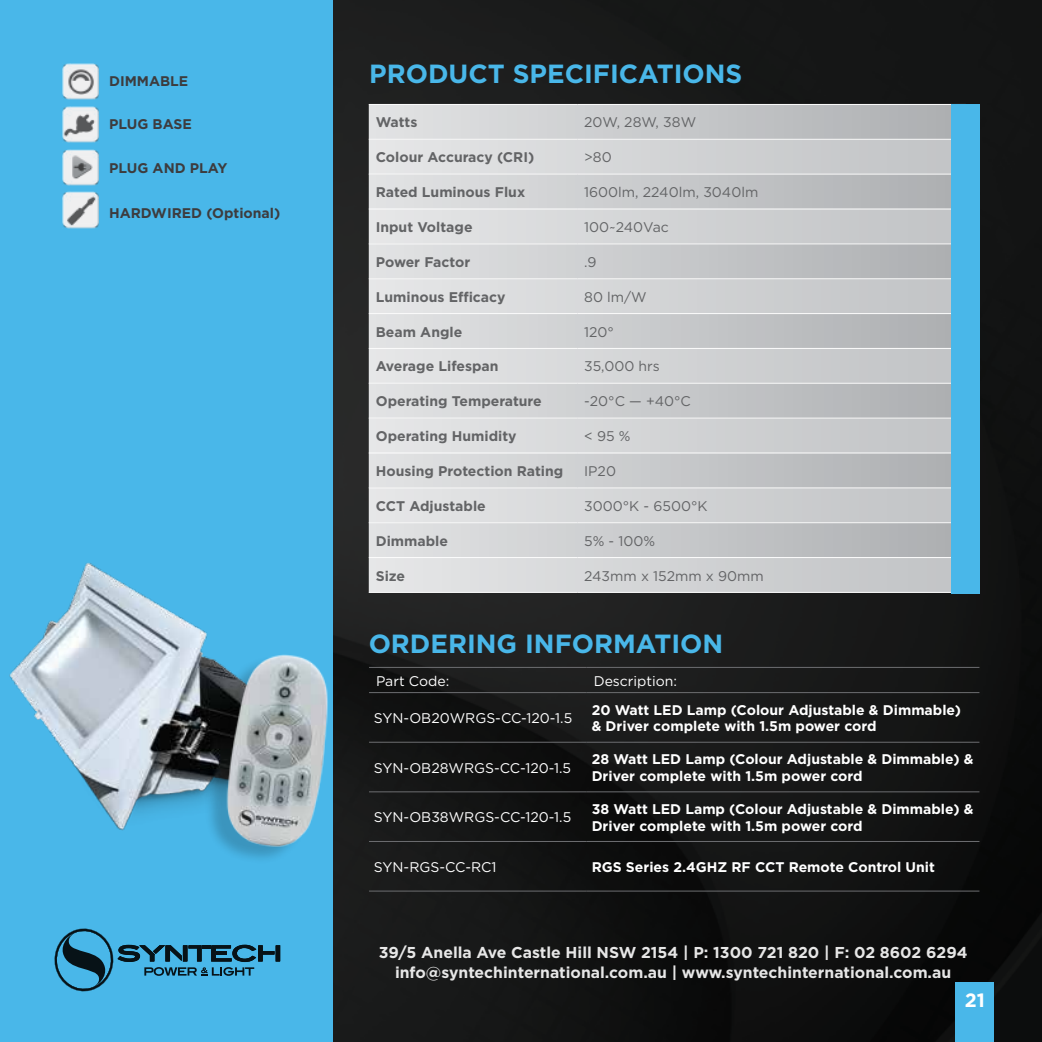
<style>
.page{position:relative;width:1042px;height:1042px;background:#fff}
.page>*{position:absolute;margin:0;border:0;box-sizing:border-box;transform-origin:0 0}
.t1{font:700 26.25px "Gotham";color:#49b7e9}
.t2{font:700 19.25px "Gotham";color:#fff}
.t3{font:700 15.75px/19.2px "Gotham";color:#fff;text-align:center}
.t4{font:700 14px/16.8px "Gotham";color:#fff}
.t5{font:700 14px "Gotham";color:#636466}
.t6{font:14px "Gotham";color:#636466}
.t7{font:14px "Gotham";color:#fff}
.t8{font:700 14px "Gotham";color:#3d3c3e}
</style>
<div class="page">
<img style="left:332px;top:0;width:710px;height:1042px">
<div style="left:955px;top:982px;width:39px;height:60px;background:#49b7e9"></div>
<div style="left:0;top:0;width:332px;height:1042px;background:#49b7e9"></div>
<img style="left:9px;top:562px;width:198px;height:269px">
<svg style="left:369px;top:105px;width:583px;height:34px"></svg>
<svg style="left:369px;top:140px;width:583px;height:452px"></svg>
<hr style="left:369px;top:104px;width:208px;height:1px;background:#fff">
<hr style="left:577px;top:104px;width:389px;height:1px;background:#fff">
<hr style="left:369px;top:139px;width:208px;height:1px;background:#fff">
<hr style="left:577px;top:139px;width:389px;height:1px;background:#fff">
<hr style="left:369px;top:174px;width:208px;height:1px;background:#fff">
<hr style="left:577px;top:174px;width:389px;height:1px;background:#fff">
<hr style="left:369px;top:209px;width:208px;height:1px;background:#fff">
<hr style="left:577px;top:209px;width:389px;height:1px;background:#fff">
<hr style="left:369px;top:243px;width:208px;height:1px;background:#fff">
<hr style="left:577px;top:243px;width:389px;height:1px;background:#fff">
<hr style="left:369px;top:278px;width:208px;height:1px;background:#fff">
<hr style="left:577px;top:278px;width:389px;height:1px;background:#fff">
<hr style="left:369px;top:313px;width:208px;height:1px;background:#fff">
<hr style="left:577px;top:313px;width:389px;height:1px;background:#fff">
<hr style="left:369px;top:348px;width:208px;height:1px;background:#fff">
<hr style="left:577px;top:348px;width:389px;height:1px;background:#fff">
<hr style="left:369px;top:383px;width:208px;height:1px;background:#fff">
<hr style="left:577px;top:383px;width:389px;height:1px;background:#fff">
<hr style="left:369px;top:418px;width:208px;height:1px;background:#fff">
<hr style="left:577px;top:418px;width:389px;height:1px;background:#fff">
<hr style="left:369px;top:452px;width:208px;height:1px;background:#fff">
<hr style="left:577px;top:452px;width:389px;height:1px;background:#fff">
<hr style="left:369px;top:487px;width:208px;height:1px;background:#fff">
<hr style="left:577px;top:487px;width:389px;height:1px;background:#fff">
<hr style="left:369px;top:522px;width:208px;height:1px;background:#fff">
<hr style="left:577px;top:522px;width:389px;height:1px;background:#fff">
<hr style="left:369px;top:557px;width:208px;height:1px;background:#fff">
<hr style="left:577px;top:557px;width:389px;height:1px;background:#fff">
<hr style="left:369px;top:592px;width:208px;height:1px;background:#fff">
<hr style="left:577px;top:592px;width:389px;height:1px;background:#fff">
<div style="left:952px;top:104px;width:28px;height:490px;background:#49b7e9"></div>
<svg style="left:55px;top:928px;width:225px;height:63px"></svg>
<hr style="left:369px;top:667px;width:218px;height:1px;background:#6d6e71">
<hr style="left:587px;top:667px;width:392px;height:1px;background:#6d6e71">
<hr style="left:369px;top:692px;width:218px;height:1px;background:#6d6e71">
<hr style="left:587px;top:692px;width:392px;height:1px;background:#6d6e71">
<hr style="left:369px;top:742px;width:218px;height:1px;background:#6d6e71">
<hr style="left:587px;top:742px;width:392px;height:1px;background:#6d6e71">
<hr style="left:369px;top:791px;width:218px;height:1px;background:#6d6e71">
<hr style="left:587px;top:791px;width:392px;height:1px;background:#6d6e71">
<hr style="left:369px;top:841px;width:218px;height:1px;background:#6d6e71">
<hr style="left:587px;top:841px;width:392px;height:1px;background:#6d6e71">
<hr style="left:369px;top:891px;width:218px;height:1px;background:#6d6e71">
<hr style="left:587px;top:891px;width:392px;height:1px;background:#6d6e71">
<img style="left:62px;top:63px;width:36px;height:36px">
<img style="left:62px;top:192px;width:36px;height:36px">
<img style="left:62px;top:106px;width:36px;height:36px">
<img style="left:62px;top:149px;width:36px;height:37px">
<div style="left:204px;top:656px;width:118px;height:208px;background:#000;opacity:.19"></div>
<img style="left:210px;top:645px;width:138px;height:202px">
<p class="t8" style="left:109px;top:71px;width:81px">DIMMABLE</p>
<p class="t8" style="left:109px;top:115px;width:84px">PLUG BASE</p>
<p class="t8" style="left:109px;top:159px;width:120px">PLUG AND PLAY</p>
<p class="t8" style="left:109px;top:204px;width:173px">HARDWIRED (Optional)</p>
<h1 class="t1" style="left:369px;top:56px;width:375px">PRODUCT SPECIFICATIONS</h1>
<p class="t5" style="left:376px;top:113px;width:43px">Watts</p>
<p class="t6" style="left:584px;top:114px;width:113px">20W, 28W, 38W</p>
<p class="t5" style="left:376px;top:148px;width:160px">Colour Accuracy (CRI)</p>
<p class="t6" style="left:584px;top:148px;width:29px">&gt;80</p>
<p class="t5" style="left:376px;top:183px;width:151px">Rated Luminous Flux</p>
<p class="t6" style="left:584px;top:183px;width:176px">1600lm, 2240lm, 3040lm</p>
<p class="t5" style="left:376px;top:218px;width:98px">Input Voltage</p>
<p class="t6" style="left:584px;top:218px;width:86px">100~240Vac</p>
<p class="t5" style="left:376px;top:253px;width:96px">Power Factor</p>
<p class="t6" style="left:584px;top:253px;width:14px">.9</p>
<p class="t5" style="left:376px;top:287px;width:131px">Luminous Efficacy</p>
<p class="t6" style="left:584px;top:288px;width:64px">80 lm/W</p>
<p class="t5" style="left:376px;top:322px;width:88px">Beam Angle</p>
<p class="t6" style="left:584px;top:323px;width:31px">120°</p>
<p class="t5" style="left:376px;top:357px;width:124px">Average Lifespan</p>
<p class="t6" style="left:584px;top:357px;width:77px">35,000 hrs</p>
<p class="t5" style="left:376px;top:392px;width:168px">Operating Temperature</p>
<p class="t6" style="left:584px;top:392px;width:108px">-20°C — +40°C</p>
<p class="t5" style="left:376px;top:427px;width:142px">Operating Humidity</p>
<p class="t6" style="left:584px;top:427px;width:48px">&lt; 95 %</p>
<p class="t5" style="left:376px;top:462px;width:189px">Housing Protection Rating</p>
<p class="t6" style="left:584px;top:462px;width:33px">IP20</p>
<p class="t5" style="left:376px;top:497px;width:112px">CCT Adjustable</p>
<p class="t6" style="left:584px;top:497px;width:125px">3000°K - 6500°K</p>
<p class="t5" style="left:376px;top:531px;width:74px">Dimmable</p>
<p class="t6" style="left:584px;top:532px;width:73px">5% - 100%</p>
<p class="t5" style="left:376px;top:566px;width:31px">Size</p>
<p class="t6" style="left:584px;top:567px;width:181px">243mm x 152mm x 90mm</p>
<h1 class="t1" style="left:369px;top:626px;width:356px">ORDERING INFORMATION</h1>
<p class="t7" style="left:376px;top:672px;width:75px">Part Code:</p>
<p class="t7" style="left:594px;top:672px;width:85px">Description:</p>
<p class="t7" style="left:374px;top:709px;width:200px">SYN-OB20WRGS-CC-120-1.5</p>
<p class="t4" style="left:592px;top:701px;width:371px">20 Watt LED Lamp (Colour Adjustable &amp; Dimmable) &amp; Driver complete with 1.5m power cord</p>
<p class="t7" style="left:374px;top:759px;width:199px">SYN-OB28WRGS-CC-120-1.5</p>
<p class="t4" style="left:592px;top:751px;width:383px">28 Watt LED Lamp (Colour Adjustable &amp; Dimmable) &amp;<br>Driver complete with 1.5m power cord</p>
<p class="t7" style="left:374px;top:808px;width:199px">SYN-OB38WRGS-CC-120-1.5</p>
<p class="t4" style="left:592px;top:800px;width:383px">38 Watt LED Lamp (Colour Adjustable &amp; Dimmable) &amp;<br>Driver complete with 1.5m power cord</p>
<p class="t7" style="left:374px;top:858px;width:124px">SYN-RGS-CC-RC1</p>
<p class="t4" style="left:592px;top:858px;width:345px">RGS Series 2.4GHZ RF CCT Remote Control Unit</p>
<p class="t3" style="left:379px;top:943px;width:590px">39/5 Anella Ave Castle Hill NSW 2154 | P: 1300 721 820 | F: 02 8602 6294 info@syntechinternational.com.au | www.syntechinternational.com.au</p>
<h2 class="t2" style="left:965px;top:987px;width:22px">21</h2>
</div>
